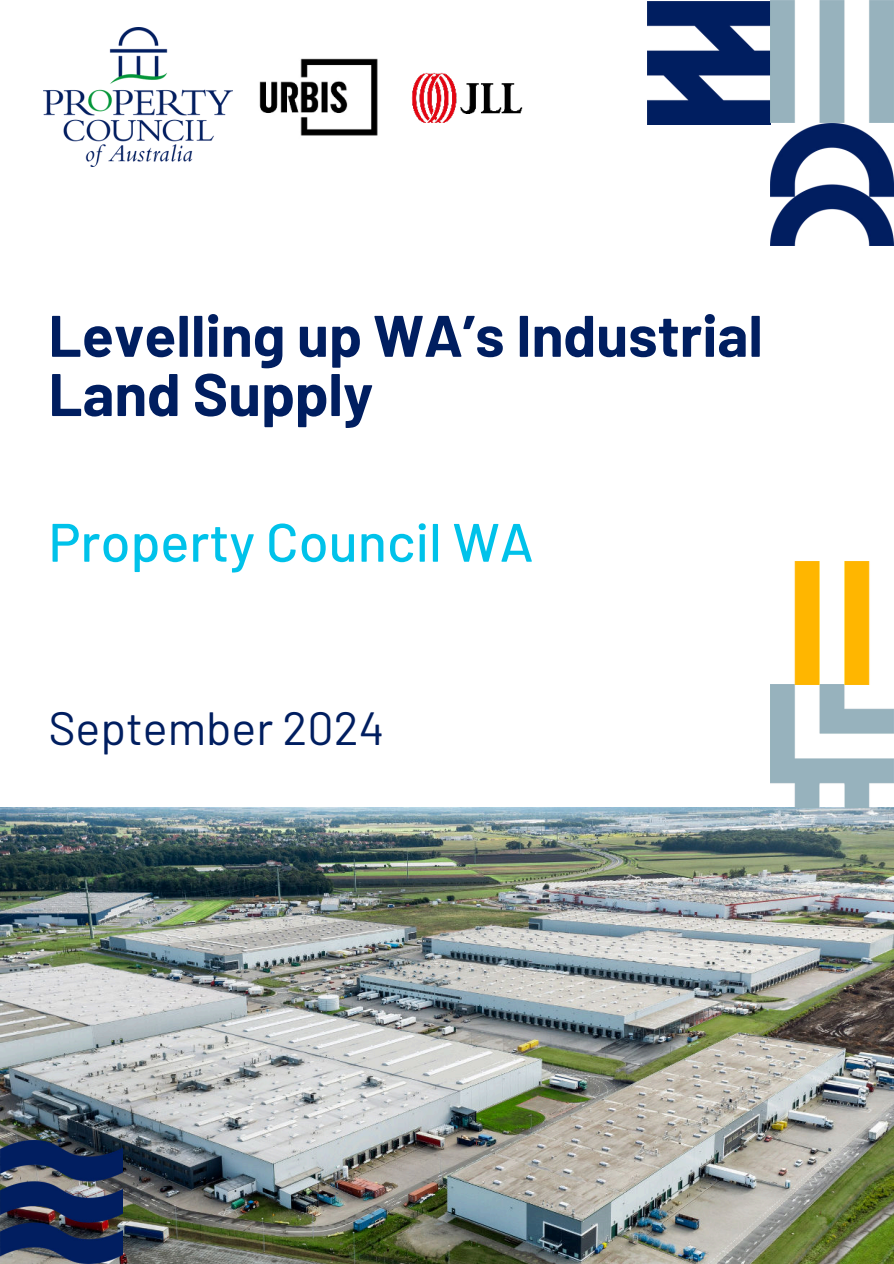
<style>
.page{position:relative;width:894px;height:1264px;background:#fff}
.page>*{position:absolute;margin:0;border:0;box-sizing:border-box;transform-origin:0 0}
.t1{font:700 60px "Barlow";color:#001e60}
.t2{font:700 58.5px "Barlow";color:#001e60}
.t3{font:500 54px "Barlow";color:#00c2ea}
.t4{font:46.5px "Barlow";color:#001e60}
</style>
<div class="page">
<img style="left:0;top:807px;width:893px;height:456px">
<img style="left:44px;top:28px;width:189px;height:138px">
<img style="left:0;top:1140px;width:123px;height:122px">
<img style="left:770px;top:124px;width:123px;height:122px">
<img style="left:647px;top:0;width:245px;height:124px">
<img style="left:770px;top:561px;width:123px;height:246px">
<img style="left:259px;top:58px;width:119px;height:78px">
<img style="left:411px;top:72px;width:112px;height:51px">
<p class="t2" style="left:48px;top:299px;width:715px">Levelling up WA’s Industrial</p>
<p class="t1" style="left:48px;top:357px;width:326px">Land Supply</p>
<p class="t3" style="left:48px;top:509px;width:486px">Property Council WA</p>
<p class="t4" style="left:48px;top:699px;width:337px">September 2024</p>
</div>
